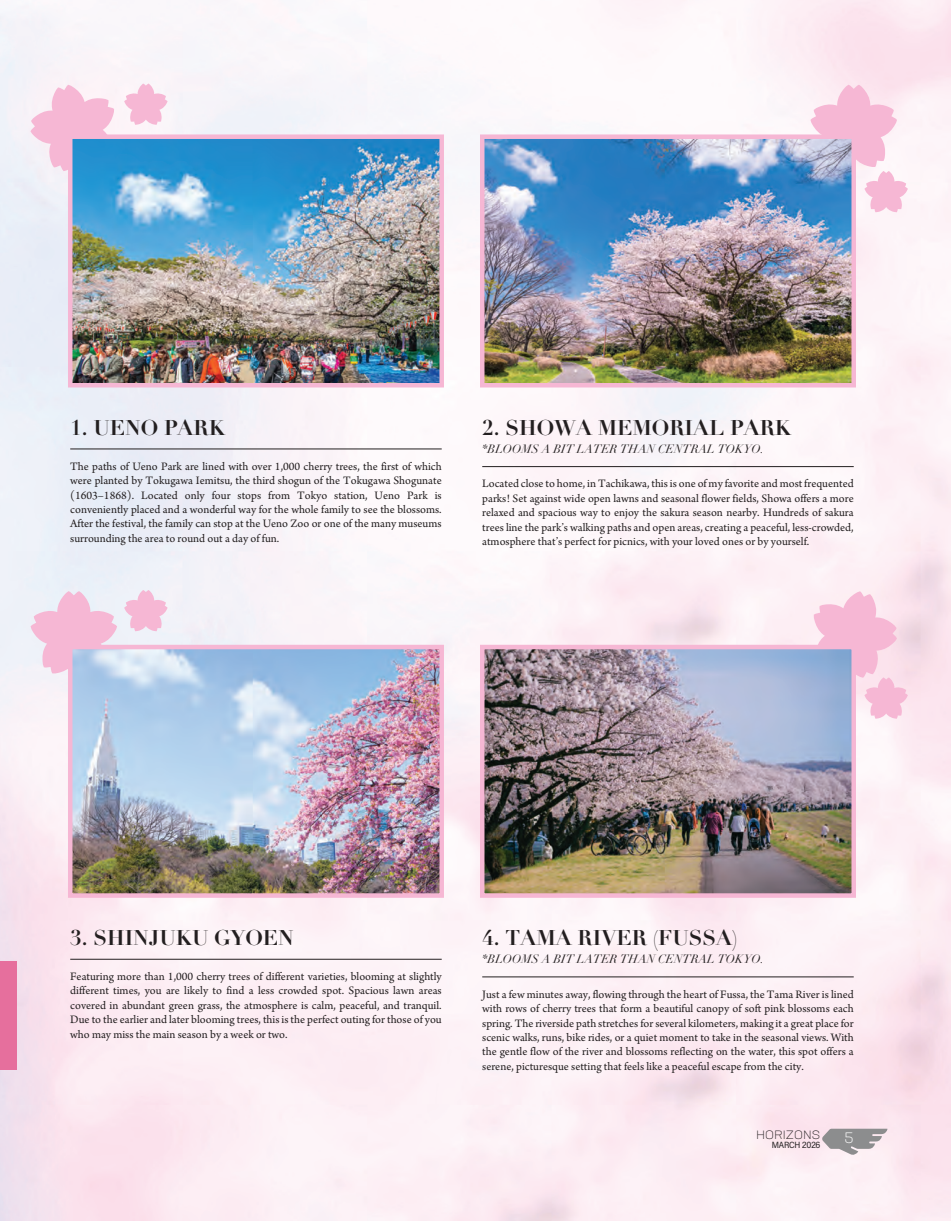
<style>
.page{position:relative;width:951px;height:1221px;background:#fff}
.page>*{position:absolute;margin:0;border:0;box-sizing:border-box;transform-origin:0 0}
.Location{font:700 21px "Didot LT Pro";color:#231f20}
.t1{font:300 expanded 15px "Neusa Next Pro";color:#fff}
.Body_Text_1{font:12px/14.4px "Arno Pro";color:#231f20;text-align:justify}
.Day{font:italic 12px "Didot LT Pro";color:#231f20}
.t2{font:300 expanded 12px "Neusa Next Pro";letter-spacing:.01em;color:#231f20}
.t3{font:9px "Acumin Variable Concept";letter-spacing:-.025em;color:#231f20}
</style>
<div class="page">
<img style="left:0;top:0;width:950px;height:1220px">
<svg style="left:821px;top:1128px;width:66px;height:28px;background:#b8b2b6"></svg>
<svg style="left:31px;top:85px;width:83px;height:86px"></svg>
<svg style="left:31px;top:591px;width:86px;height:83px;background:#f2cbe1"></svg>
<svg style="left:810px;top:85px;width:97px;height:127px"></svg>
<svg style="left:813px;top:591px;width:94px;height:128px;background:#f8ccdf"></svg>
<svg style="left:124px;top:84px;width:43px;height:41px"></svg>
<svg style="left:124px;top:590px;width:43px;height:41px"></svg>
<div style="left:0;top:961px;width:16px;height:108px;background:#e66f9d"></div>
<img style="left:73px;top:139px;width:366px;height:243px">
<div style="left:68px;top:134px;width:376px;height:253px;border:4px solid #f6b7d4"></div>
<img style="left:485px;top:139px;width:365px;height:243px">
<div style="left:480px;top:134px;width:375px;height:253px;border:4px solid #f6b7d4"></div>
<img style="left:73px;top:649px;width:366px;height:243px">
<div style="left:68px;top:644px;width:376px;height:253px;border:4px solid #f6b7d4"></div>
<img style="left:485px;top:649px;width:365px;height:243px">
<div style="left:480px;top:644px;width:375px;height:253px;border:4px solid #f6b7d4"></div>
<hr style="left:70px;top:448px;width:371px;height:1px;background:#231f20">
<hr style="left:482px;top:466px;width:371px;height:1px;background:#231f20">
<hr style="left:70px;top:958px;width:371px;height:1px;background:#231f20">
<hr style="left:482px;top:976px;width:371px;height:1px;background:#231f20">
<p class="Location" style="left:70px;top:414px;width:156px">1. UENO PARK</p>
<p class="Body_Text_1" style="left:70px;top:459px;width:373px">The paths of Ueno Park are lined with over 1,000 cherry trees, the first of which were planted by Tokugawa Iemitsu, the third shogun of the Tokugawa Shogunate (1603–1868). Located only four stops from Tokyo station, Ueno Park is conveniently placed and a wonderful way for the whole family to see the blossoms.<br>After the festival, the family can stop at the Ueno Zoo or one of the many museums surrounding the area to round out a day of fun.</p>
<p class="Location" style="left:482px;top:414px;width:310px">2. SHOWA MEMORIAL PARK</p>
<p class="Day" style="left:482px;top:441px;width:283px">*BLOOMS A BIT LATER THAN CENTRAL TOKYO.</p>
<p class="Body_Text_1" style="left:482px;top:477px;width:373px">Located close to home, in Tachikawa, this is one of my favorite and most frequented parks! Set against wide open lawns and seasonal flower fields, Showa offers a more relaxed and spacious way to enjoy the sakura season nearby. Hundreds of sakura trees line the park’s walking paths and open areas, creating a peaceful, less-crowded, atmosphere that’s perfect for picnics, with your loved ones or by yourself.</p>
<p class="Location" style="left:70px;top:924px;width:225px">3. SHINJUKU GYOEN</p>
<p class="Body_Text_1" style="left:70px;top:969px;width:373px">Featuring more than 1,000 cherry trees of different varieties, blooming at slightly different times, you are likely to find a less crowded spot. Spacious lawn areas covered in abundant green grass, the atmosphere is calm, peaceful, and tranquil.<br>Due to the earlier and later blooming trees, this is the perfect outing for those of you who may miss the main season by a week or two.</p>
<p class="Location" style="left:482px;top:924px;width:257px">4. TAMA RIVER (FUSSA)</p>
<p class="Day" style="left:482px;top:951px;width:283px">*BLOOMS A BIT LATER THAN CENTRAL TOKYO.</p>
<p class="Body_Text_1" style="left:482px;top:987px;width:373px">Just a few minutes away, flowing through the heart of Fussa, the Tama River is lined with rows of cherry trees that form a beautiful canopy of soft pink blossoms each spring. The riverside path stretches for several kilometers, making it a great place for scenic walks, runs, bike rides, or a quiet moment to take in the seasonal views. With the gentle flow of the river and blossoms reflecting on the water, this spot offers a serene, picturesque setting that feels like a peaceful escape from the city.</p>
<p class="t2" style="left:756px;top:1127px;width:66px">HORIZONS</p>
<p class="t1" style="left:843px;top:1128px;width:11px">5</p>
<p class="t3" style="left:771px;top:1139px;width:50px">MARCH 2026</p>
</div>
